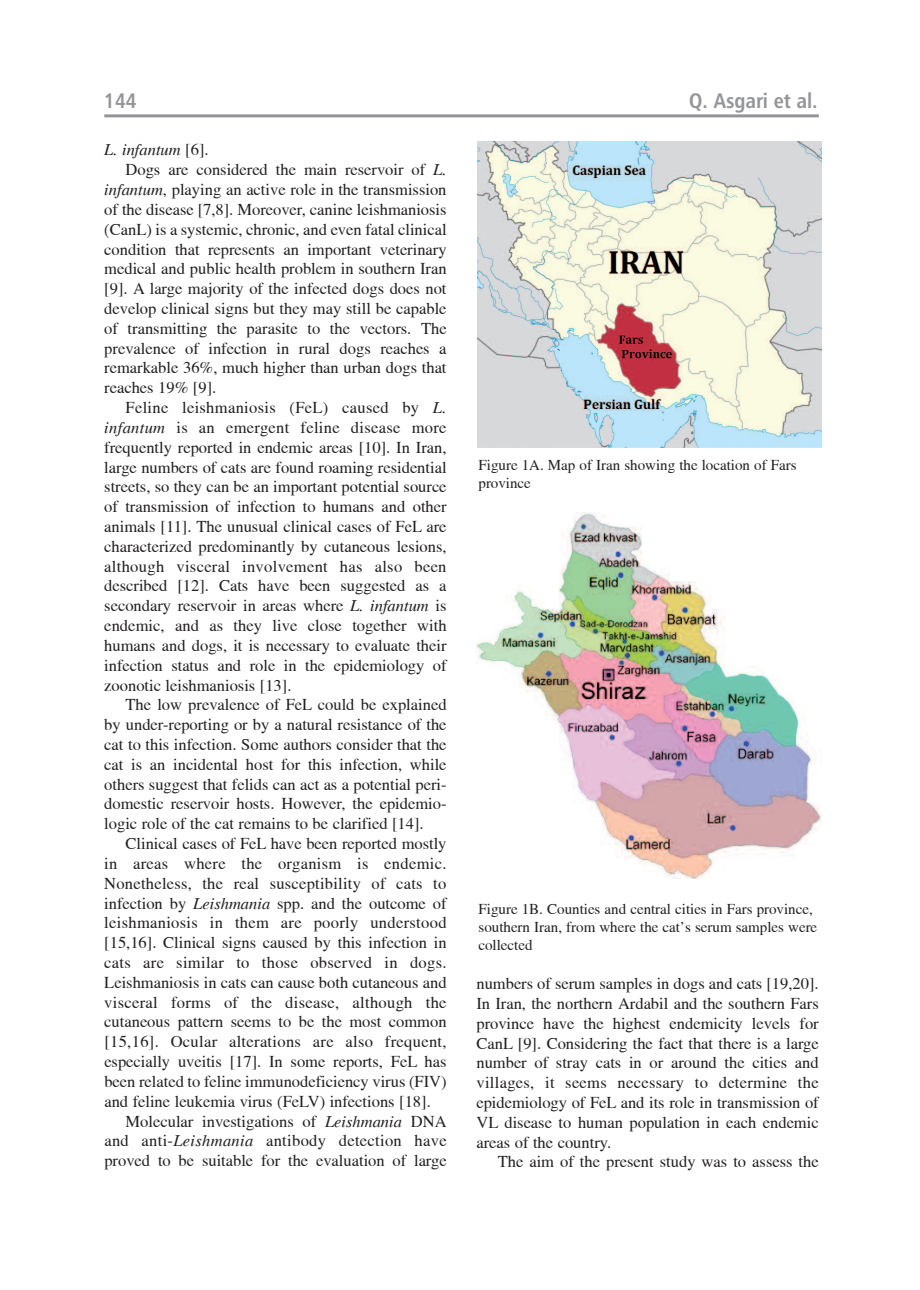
<style>
.page{position:relative;width:920px;height:1290px;background:#fff}
.page>*{position:absolute;margin:0;border:0;box-sizing:border-box;transform-origin:0 0}
.t1{font:21px "Humnst 777 Cn PL Bold A";color:#939598}
.t2{font:16.5px/19.8px "Toronto";color:#231f20;text-align:justify}
.t3{font:16.5px "Toronto";letter-spacing:.02em;color:#231f20}
.t4{font:italic 16.5px "Toronto";color:#231f20}
.t5{font:15px/18px "Toronto";color:#231f20}
.s1{font-style:normal}
.s2{font-style:italic}
</style>
<div class="page">
<hr style="left:104px;top:114px;width:715px;height:3px;background:#939598">
<img style="left:478px;top:141px;width:343px;height:307px">
<img style="left:477px;top:513px;width:344px;height:365px">
<p class="t1" style="left:104px;top:88px;width:34px">144</p>
<p class="t1" style="left:689px;top:88px;width:130px">Q. Asgari et al.</p>
<p class="t4" style="left:104px;top:141px;width:106px">L. infantum <span class="s1">[6].</span></p>
<p class="t2" style="left:126px;top:160px;width:322px">Dogs are considered the main reservoir of <span class="s2">L.</span></p>
<p class="t2" style="left:104px;top:180px;width:344px"><span class="s2">infantum</span>, playing an active role in the transmission</p>
<p class="t2" style="left:104px;top:199px;width:344px">of the disease [7,8]. Moreover, canine leishmaniosis</p>
<p class="t2" style="left:104px;top:219px;width:344px">(CanL) is a systemic, chronic, and even fatal clinical</p>
<p class="t2" style="left:104px;top:239px;width:344px">condition that represents an important veterinary</p>
<p class="t2" style="left:104px;top:259px;width:344px">medical and public health problem in southern Iran</p>
<p class="t2" style="left:104px;top:279px;width:344px">[9]. A large majority of the infected dogs does not</p>
<p class="t2" style="left:104px;top:298px;width:344px">develop clinical signs but they may still be capable</p>
<p class="t2" style="left:104px;top:318px;width:344px">of transmitting the parasite to the vectors. The</p>
<p class="t2" style="left:104px;top:338px;width:344px">prevalence of infection in rural dogs reaches a</p>
<p class="t2" style="left:104px;top:358px;width:344px">remarkable 36%, much higher than urban dogs that</p>
<p class="t2" style="left:104px;top:378px;width:114px">reaches 19% [9].</p>
<p class="t3" style="left:126px;top:398px;width:322px">Feline leishmaniosis (FeL) caused by <span class="s2">L.</span></p>
<p class="t3" style="left:104px;top:418px;width:344px"><span class="s2">infantum</span> is an emergent feline disease more</p>
<p class="t2" style="left:104px;top:437px;width:344px">frequently reported in endemic areas [10]. In Iran,</p>
<p class="t2" style="left:104px;top:457px;width:344px">large numbers of cats are found roaming residential</p>
<p class="t2" style="left:104px;top:477px;width:344px">streets, so they can be an important potential source</p>
<p class="t2" style="left:104px;top:497px;width:344px">of transmission of infection to humans and other</p>
<p class="t2" style="left:104px;top:516px;width:344px">animals [11]. The unusual clinical cases of FeL are</p>
<p class="t2" style="left:104px;top:536px;width:344px">characterized predominantly by cutaneous lesions,</p>
<p class="t3" style="left:104px;top:557px;width:344px">although visceral involvement has also been</p>
<p class="t2" style="left:104px;top:576px;width:344px">described [12]. Cats have been suggested as a</p>
<p class="t2" style="left:104px;top:596px;width:344px">secondary reservoir in areas where <span class="s2">L. infantum</span> is</p>
<p class="t2" style="left:104px;top:616px;width:344px">endemic, and as they live close together with</p>
<p class="t2" style="left:104px;top:635px;width:344px">humans and dogs, it is necessary to evaluate their</p>
<p class="t2" style="left:104px;top:655px;width:344px">infection status and role in the epidemiology of</p>
<p class="t2" style="left:104px;top:675px;width:189px">zoonotic leishmaniosis [13].</p>
<p class="t2" style="left:126px;top:695px;width:323px">The low prevalence of FeL could be explained</p>
<p class="t2" style="left:104px;top:715px;width:344px">by under-reporting or by a natural resistance of the</p>
<p class="t2" style="left:104px;top:734px;width:344px">cat to this infection. Some authors consider that the</p>
<p class="t2" style="left:104px;top:754px;width:344px">cat is an incidental host for this infection, while</p>
<p class="t2" style="left:104px;top:774px;width:344px">others suggest that felids can act as a potential peri-</p>
<p class="t2" style="left:104px;top:794px;width:344px">domestic reservoir hosts. However, the epidemio -</p>
<p class="t2" style="left:104px;top:814px;width:321px">logic role of the cat remains to be clarified [14].</p>
<p class="t2" style="left:126px;top:834px;width:322px">Clinical cases of FeL have been reported mostly</p>
<p class="t3" style="left:104px;top:854px;width:344px">in areas where the organism is endemic.</p>
<p class="t2" style="left:104px;top:873px;width:343px">Nonetheless, the real susceptibility of cats to</p>
<p class="t2" style="left:104px;top:893px;width:344px">infection by <span class="s2">Leishmania</span> spp. and the outcome of</p>
<p class="t3" style="left:104px;top:913px;width:344px">leishmaniosis in them are poorly understood</p>
<p class="t2" style="left:104px;top:933px;width:344px">[15,16]. Clinical signs caused by this infection in</p>
<p class="t3" style="left:104px;top:953px;width:344px">cats are similar to those observed in dogs.</p>
<p class="t2" style="left:104px;top:972px;width:344px">Leishmaniosis in cats can cause both cutaneous and</p>
<p class="t3" style="left:104px;top:993px;width:344px">visceral forms of the disease, although the</p>
<p class="t2" style="left:104px;top:1012px;width:344px">cutaneous pattern seems to be the most common</p>
<p class="t3" style="left:104px;top:1032px;width:344px">[15,16]. Ocular alterations are also frequent,</p>
<p class="t2" style="left:104px;top:1052px;width:344px">especially uveitis [17]. In some reports, FeL has</p>
<p class="t2" style="left:104px;top:1071px;width:344px">been related to feline immunodeficiency virus (FIV)</p>
<p class="t2" style="left:104px;top:1091px;width:328px">and feline leukemia virus (FeLV) infections [18].</p>
<p class="t2" style="left:126px;top:1111px;width:322px">Molecular investigations of <span class="s2">Leishmania</span> DNA</p>
<p class="t3" style="left:104px;top:1131px;width:344px">and anti-<span class="s2">Leishmania</span> antibody detection have</p>
<p class="t2" style="left:104px;top:1151px;width:344px">proved to be suitable for the evaluation of large</p>
<p class="t5" style="left:478px;top:456px;width:320px">Figure 1A. Map of Iran showing the location of Fars province</p>
<p class="t5" style="left:478px;top:900px;width:340px">Figure 1B. Counties and central cities in Fars province, southern Iran, from where the cat’s serum samples were collected</p>
<p class="t2" style="left:476px;top:973px;width:344px">numbers of serum samples in dogs and cats [19,20].<br>In Iran, the northern Ardabil and the southern Fars province have the highest endemicity levels for CanL [9]. Considering the fact that there is a large number of stray cats in or around the cities and villages, it seems necessary to determine the epidemiology of FeL and its role in transmission of VL disease to human population in each endemic areas of the country.</p>
<p class="t2" style="left:498px;top:1152px;width:323px">The aim of the present study was to assess the</p>
</div>
